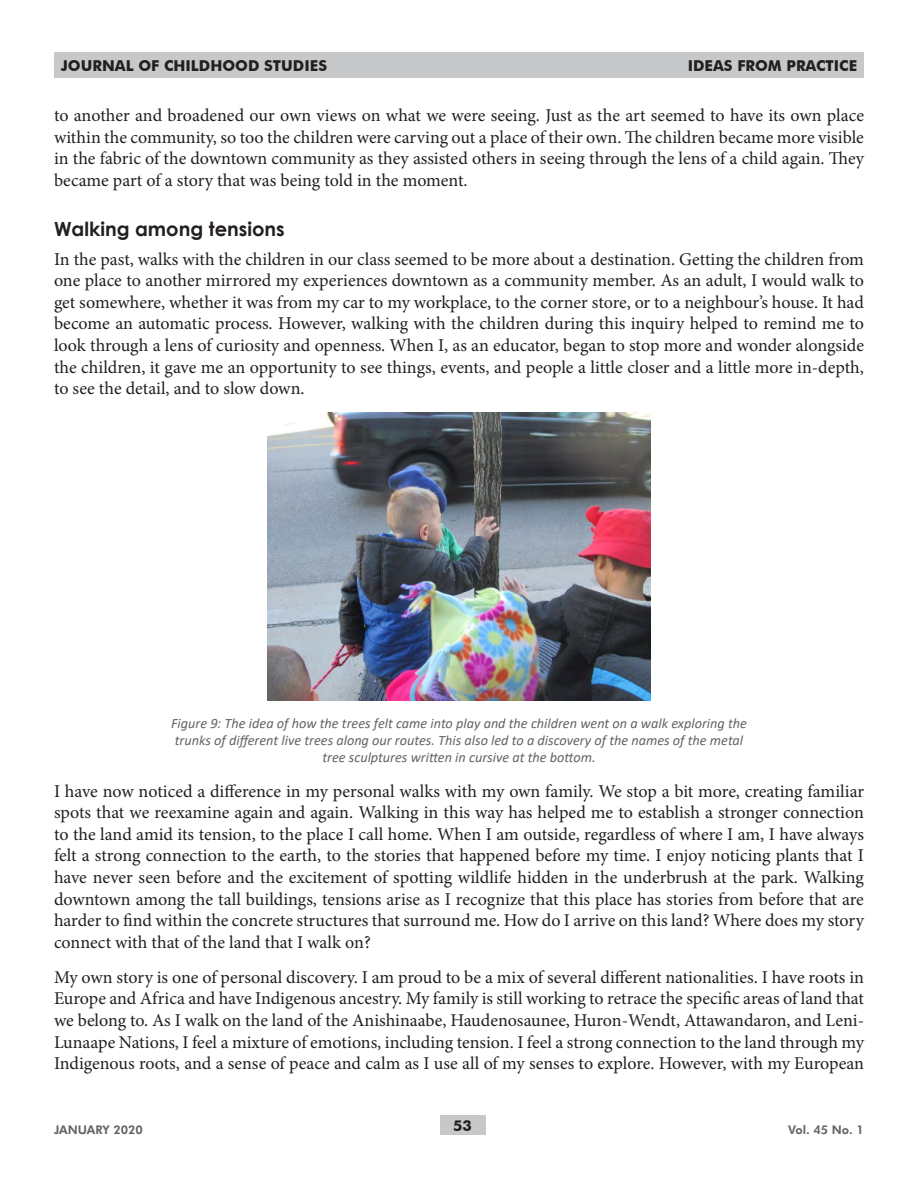
<style>
.page{position:relative;width:918px;height:1188px;background:#fff}
.page>*{position:absolute;margin:0;border:0;box-sizing:border-box;transform-origin:0 0}
.t1{font:700 19.5px "Century Gothic";color:#231f20}
.t2{font:18px/21.6px "Minion Pro";color:#231f20;text-align:justify}
.t3{font:700 15px "Futura BT";color:#231f20}
.t4{font:italic 14.25px/17.1px "Calibri";color:#636366;text-align:center}
.t5{font:800 12px "Futura BT";color:#636366}
</style>
<div class="page">
<div style="left:440px;top:1116px;width:45px;height:19px;background:#c7c8ca"></div>
<div style="left:54px;top:52px;width:810px;height:26px;background:#c7c8ca"></div>
<img style="left:267px;top:413px;width:384px;height:288px">
<p class="t3" style="left:61px;top:57px;width:268px">JOURNAL OF CHILDHOOD STUDIES</p>
<p class="t3" style="left:688px;top:57px;width:171px">IDEAS FROM PRACTICE</p>
<p class="t2" style="left:54px;top:105px;width:812px">to another and broadened our own views on what we were seeing. Just as the art seemed to have its own place within the community, so too the children were carving out a place of their own. The children became more visible in the fabric of the downtown community as they assisted others in seeing through the lens of a child again. They became part of a story that was being told in the moment.</p>
<p class="t1" style="left:54px;top:214px;width:232px">Walking among tensions</p>
<p class="t2" style="left:54px;top:248px;width:812px">In the past, walks with the children in our class seemed to be more about a destination. Getting the children from one place to another mirrored my experiences downtown as a community member. As an adult, I would walk to get somewhere, whether it was from my car to my workplace, to the corner store, or to a neighbour’s house. It had become an automatic process. However, walking with the children during this inquiry helped to remind me to look through a lens of curiosity and openness. When I, as an educator, began to stop more and wonder alongside the children, it gave me an opportunity to see things, events, and people a little closer and a little more in-depth, to see the detail, and to slow down.</p>
<p class="t4" style="left:171px;top:714px;width:577px">Figure 9: The idea of how the trees felt came into play and the children went on a walk exploring the trunks of different live trees along our routes. This also led to a discovery of the names of the metal tree sculptures written in cursive at the bottom.</p>
<p class="t2" style="left:54px;top:780px;width:812px">I have now noticed a difference in my personal walks with my own family. We stop a bit more, creating familiar spots that we reexamine again and again. Walking in this way has helped me to establish a stronger connection to the land amid its tension, to the place I call home. When I am outside, regardless of where I am, I have always felt a strong connection to the earth, to the stories that happened before my time. I enjoy noticing plants that I have never seen before and the excitement of spotting wildlife hidden in the underbrush at the park. Walking downtown among the tall buildings, tensions arise as I recognize that this place has stories from before that are harder to find within the concrete structures that surround me. How do I arrive on this land? Where does my story connect with that of the land that I walk on?</p>
<p class="t2" style="left:54px;top:966px;width:812px">My own story is one of personal discovery. I am proud to be a mix of several different nationalities. I have roots in Europe and Africa and have Indigenous ancestry. My family is still working to retrace the specific areas of land that we belong to. As I walk on the land of the Anishinaabe, Haudenosaunee, Huron-Wendt, Attawandaron, and Leni-Lunaape Nations, I feel a mixture of emotions, including tension. I feel a strong connection to the land through my Indigenous roots, and a sense of peace and calm as I use all of my senses to explore. However, with my European</p>
<p class="t5" style="left:54px;top:1122px;width:90px">JANUARY 2020</p>
<p class="t3" style="left:453px;top:1117px;width:20px">53</p>
<p class="t5" style="left:788px;top:1122px;width:77px">Vol. 45 No. 1</p>
</div>
